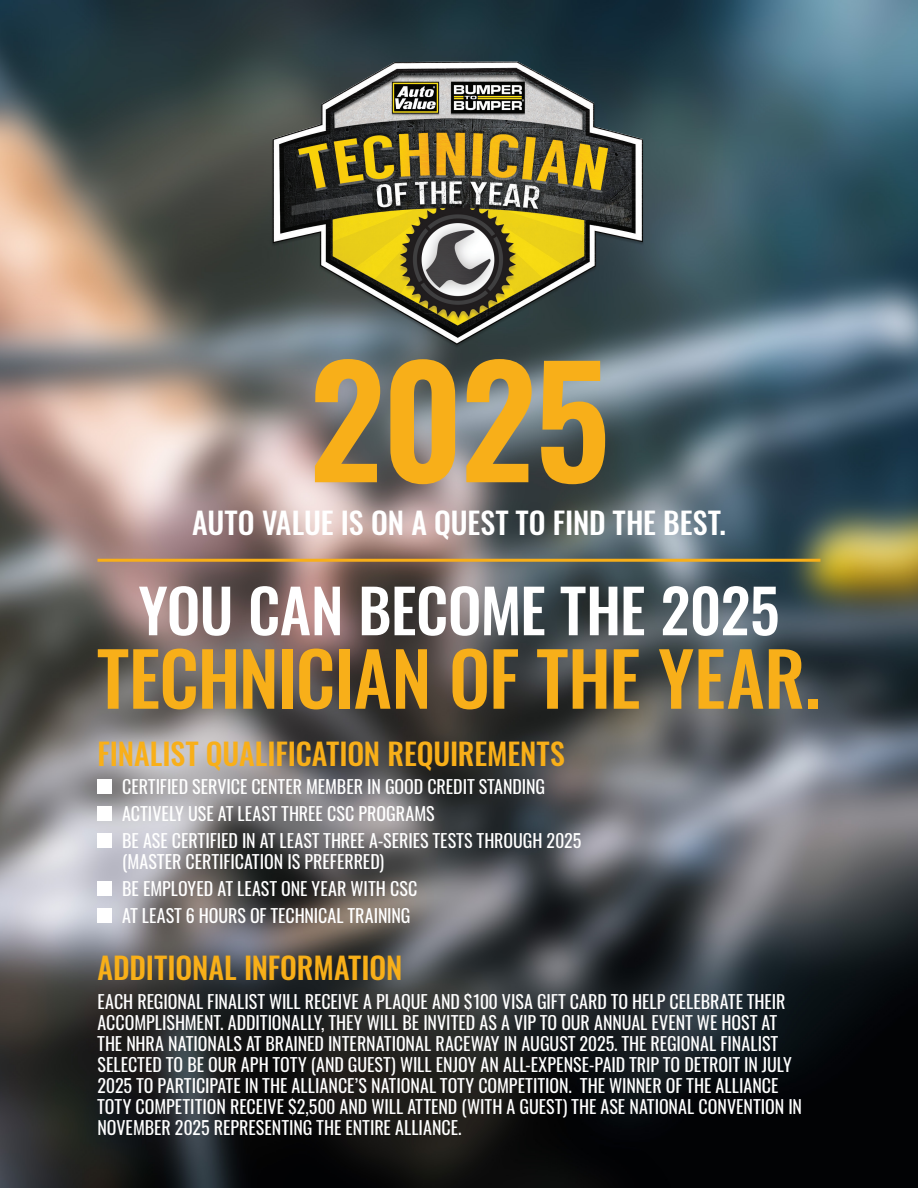
<style>
.page{position:relative;width:918px;height:1188px;background:#fff}
.page>*{position:absolute;margin:0;border:0;box-sizing:border-box;transform-origin:0 0}
.t1{font:600 150px "Oswald";color:#f8af19}
.t2{font:500 73.5px "Oswald";letter-spacing:-.01em;color:#f8af19}
.t3{font:500 60px "Oswald";letter-spacing:-.01em;color:#fff}
.t4{font:500 30px "Oswald";letter-spacing:-.005em;color:#f8af19}
.t5{font:500 30px "Oswald";color:#fff}
.t6{font:18px/21px "Oswald";letter-spacing:.005em;color:#fff}
</style>
<div class="page">
<img style="left:0;top:0;width:918px;height:1188px">
<img style="left:261px;top:53px;width:396px;height:303px">
<div style="left:98px;top:882px;width:14px;height:14px;background:#fff"></div>
<div style="left:98px;top:780px;width:14px;height:14px;background:#fff"></div>
<div style="left:98px;top:807px;width:14px;height:14px;background:#fff"></div>
<div style="left:98px;top:834px;width:14px;height:14px;background:#fff"></div>
<hr style="left:98px;top:559px;width:722px;height:3px;background:#f8af19">
<div style="left:98px;top:909px;width:14px;height:14px;background:#fff"></div>
<p class="t1" style="left:307px;top:317px;width:305px">2025</p>
<p class="t5" style="left:192px;top:502px;width:535px">AUTO VALUE IS ON A QUEST TO FIND THE BEST.</p>
<p class="t3" style="left:138px;top:569px;width:643px">YOU CAN BECOME THE 2025</p>
<p class="t2" style="left:98px;top:628px;width:724px">TECHNICIAN OF THE YEAR.</p>
<p class="t4" style="left:98px;top:733px;width:469px">FINALIST QUALIFICATION REQUIREMENTS</p>
<p class="t6" style="left:122px;top:776px;width:424px">CERTIFIED SERVICE CENTER MEMBER IN GOOD CREDIT STANDING</p>
<p class="t6" style="left:122px;top:803px;width:314px">ACTIVELY USE AT LEAST THREE CSC PROGRAMS</p>
<p class="t6" style="left:122px;top:830px;width:461px">BE ASE CERTIFIED IN AT LEAST THREE A-SERIES TESTS THROUGH 2025 (MASTER CERTIFICATION IS PREFERRED)</p>
<p class="t6" style="left:122px;top:878px;width:297px">BE EMPLOYED AT LEAST ONE YEAR WITH CSC</p>
<p class="t6" style="left:122px;top:905px;width:290px">AT LEAST 6 HOURS OF TECHNICAL TRAINING</p>
<p class="t4" style="left:98px;top:947px;width:307px">ADDITIONAL INFORMATION</p>
<p class="t6" style="left:98px;top:991px;width:706px">EACH REGIONAL FINALIST WILL RECEIVE A PLAQUE AND $100 VISA GIFT CARD TO HELP CELEBRATE THEIR ACCOMPLISHMENT. ADDITIONALLY, THEY WILL BE INVITED AS A VIP TO OUR ANNUAL EVENT WE HOST AT THE NHRA NATIONALS AT BRAINED INTERNATIONAL RACEWAY IN AUGUST 2025. THE REGIONAL FINALIST SELECTED TO BE OUR APH TOTY (AND GUEST) WILL ENJOY AN ALL-EXPENSE-PAID TRIP TO DETROIT IN JULY 2025 TO PARTICIPATE IN THE ALLIANCE’S NATIONAL TOTY COMPETITION. THE WINNER OF THE ALLIANCE TOTY COMPETITION RECEIVE $2,500 AND WILL ATTEND (WITH A GUEST) THE ASE NATIONAL CONVENTION IN NOVEMBER 2025 REPRESENTING THE ENTIRE ALLIANCE.</p>
</div>
